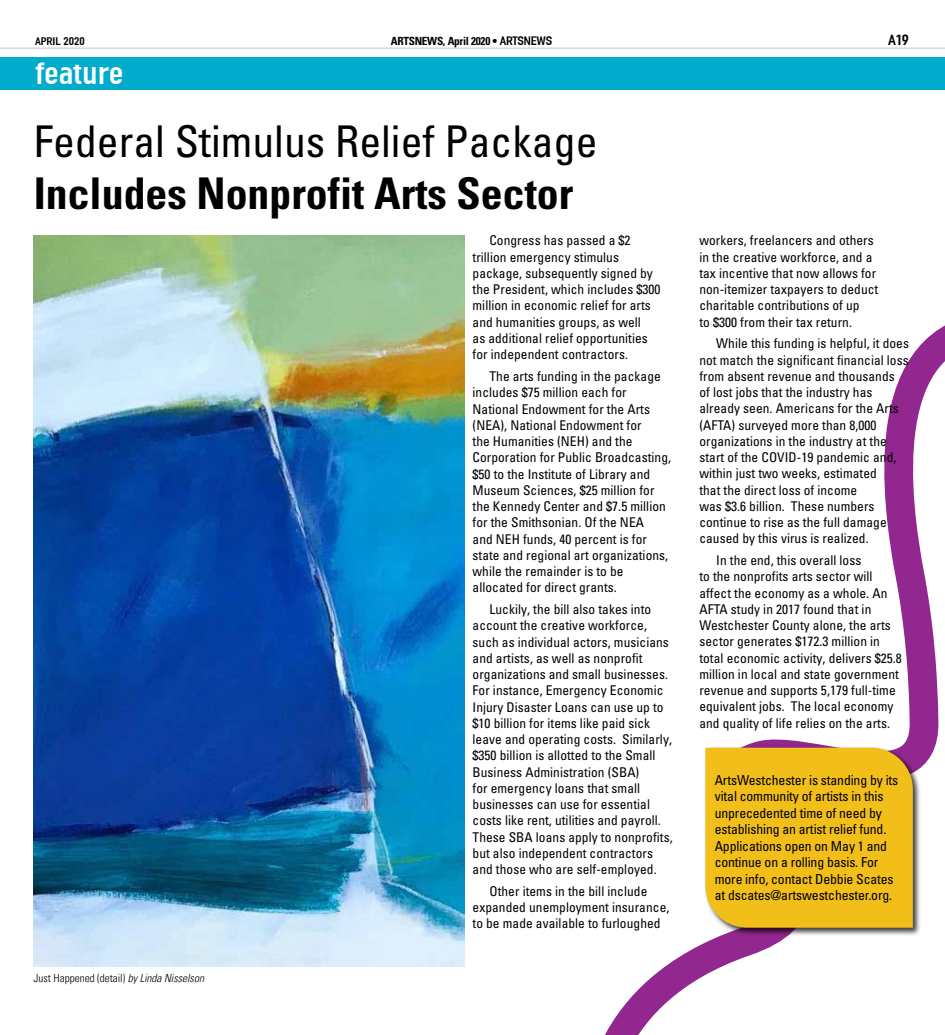
<style>
.page{position:relative;width:945px;height:1035px;background:#fff}
.page>*{position:absolute;margin:0;border:0;box-sizing:border-box;transform-origin:0 0}
.t1{font:condensed 43.75px "Univers LT Pro";color:#000101}
.t2{font:700 condensed 43.75px "Univers LT Pro";color:#000101}
.t3{font:30px "Ordinar Com";letter-spacing:.01em;color:#fff}
.t4{font:15px "Ordinar Com";color:#000}
.t5{font:condensed 13.75px/16.5px "Univers LT Pro";letter-spacing:-.01em;color:#000}
.t6{font:condensed 13.5px/16.2px "Univers LT Pro";letter-spacing:.005em;color:#000}
.t7{font:11.25px "Univers Com 47 Light Cond";color:#000}
.t8{font:700 condensed 11.25px "Univers LT Pro";letter-spacing:-.025em;color:#000}
.t9{font:11.25px "Ordinar Com";letter-spacing:-.015em;color:#000}
.s1{font-family:"Ordinar Com";font-weight:400;font-stretch:normal;font-size:12.5px}
.s2{font-family:"Univers Com 47 Light Cond Obl"}
</style>
<div class="page">
<hr style="left:0;top:48px;width:945px;height:1px;background:#a7a9ac">
<svg style="left:605px;top:325px;width:340px;height:710px"></svg>
<div style="left:0;top:57px;width:945px;height:33px;background:#00abcb"></div>
<img style="left:34px;top:236px;width:431px;height:730px">
<div style="left:703px;top:746px;width:218px;height:190px;background:#000;opacity:.75"></div>
<div style="left:705px;top:748px;width:208px;height:180px;background:#f2be1a"></div>
<p class="t9" style="left:35px;top:34px;width:51px">APRIL 2020</p>
<p class="t8" style="left:391px;top:34px;width:163px">ARTSNEWS, April 2020 • <span class="s1">ARTSNEWS</span></p>
<p class="t4" style="left:888px;top:30px;width:23px">A19</p>
<h2 class="t3" style="left:36px;top:54px;width:90px">feature</h2>
<h1 class="t1" style="left:34px;top:113px;width:565px">Federal Stimulus Relief Package</h1>
<h1 class="t2" style="left:34px;top:167px;width:541px">Includes Nonprofit Arts Sector</h1>
<p class="t6" style="left:473px;top:232px;width:190px;text-indent:17px">Congress has passed a $2 trillion emergency stimulus package, subsequently signed by the President, which includes $300 million in economic relief for arts and humanities groups, as well<br>as additional relief opportunities for independent contractors.</p>
<p class="t6" style="left:473px;top:368px;width:200px;text-indent:17px">The arts funding in the package includes $75 million each for<br>National Endowment for the Arts (NEA), National Endowment for<br>the Humanities (NEH) and the<br>Corporation for Public Broadcasting, $50 to the Institute of Library and<br>Museum Sciences, $25 million for the Kennedy Center and $7.5 million for the Smithsonian. Of the NEA<br>and NEH funds, 40 percent is for state and regional art organizations, while the remainder is to be allocated for direct grants.</p>
<p class="t6" style="left:473px;top:601px;width:202px;text-indent:17px">Luckily, the bill also takes into account the creative workforce, such as individual actors, musicians and artists, as well as nonprofit organizations and small businesses.<br>For instance, Emergency Economic Injury Disaster Loans can use up to $10 billion for items like paid sick leave and operating costs. Similarly, $350 billion is allotted to the Small Business Administration (SBA)<br>for emergency loans that small businesses can use for essential costs like rent, utilities and payroll.<br>These SBA loans apply to nonprofits, but also independent contractors and those who are self-employed.</p>
<p class="t6" style="left:473px;top:883px;width:198px;text-indent:17px">Other items in the bill include expanded unemployment insurance, to be made available to furloughed</p>
<p class="t7" style="left:34px;top:971px;width:172px">Just Happened (detail) <span class="s2">by Linda Nisselson</span></p>
<p class="t6" style="left:699px;top:232px;width:180px">workers, freelancers and others in the creative workforce, and a tax incentive that now allows for non-itemizer taxpayers to deduct charitable contributions of up<br>to $300 from their tax return.</p>
<p class="t6" style="left:699px;top:335px;width:211px;text-indent:17px">While this funding is helpful, it does not match the significant financial loss from absent revenue and thousands<br>of lost jobs that the industry has already seen. Americans for the Arts (AFTA) surveyed more than 8,000 organizations in the industry at the start of the COVID-19 pandemic and, within just two weeks, estimated<br>that the direct loss of income<br>was $3.6 billion. These numbers continue to rise as the full damage caused by this virus is realized.</p>
<p class="t6" style="left:699px;top:552px;width:204px;text-indent:17px">In the end, this overall loss<br>to the nonprofits arts sector will affect the economy as a whole. An AFTA study in 2017 found that in Westchester County alone, the arts sector generates $172.3 million in total economic activity, delivers $25.8 million in local and state government revenue and supports 5,179 full-time equivalent jobs. The local economy and quality of life relies on the arts.</p>
<p class="t5" style="left:715px;top:772px;width:185px">ArtsWestchester is standing by its vital community of artists in this unprecedented time of need by establishing an artist relief fund.<br>Applications open on May 1 and continue on a rolling basis. For more info, contact Debbie Scates at dscates@artswestchester.org.</p>
</div>
